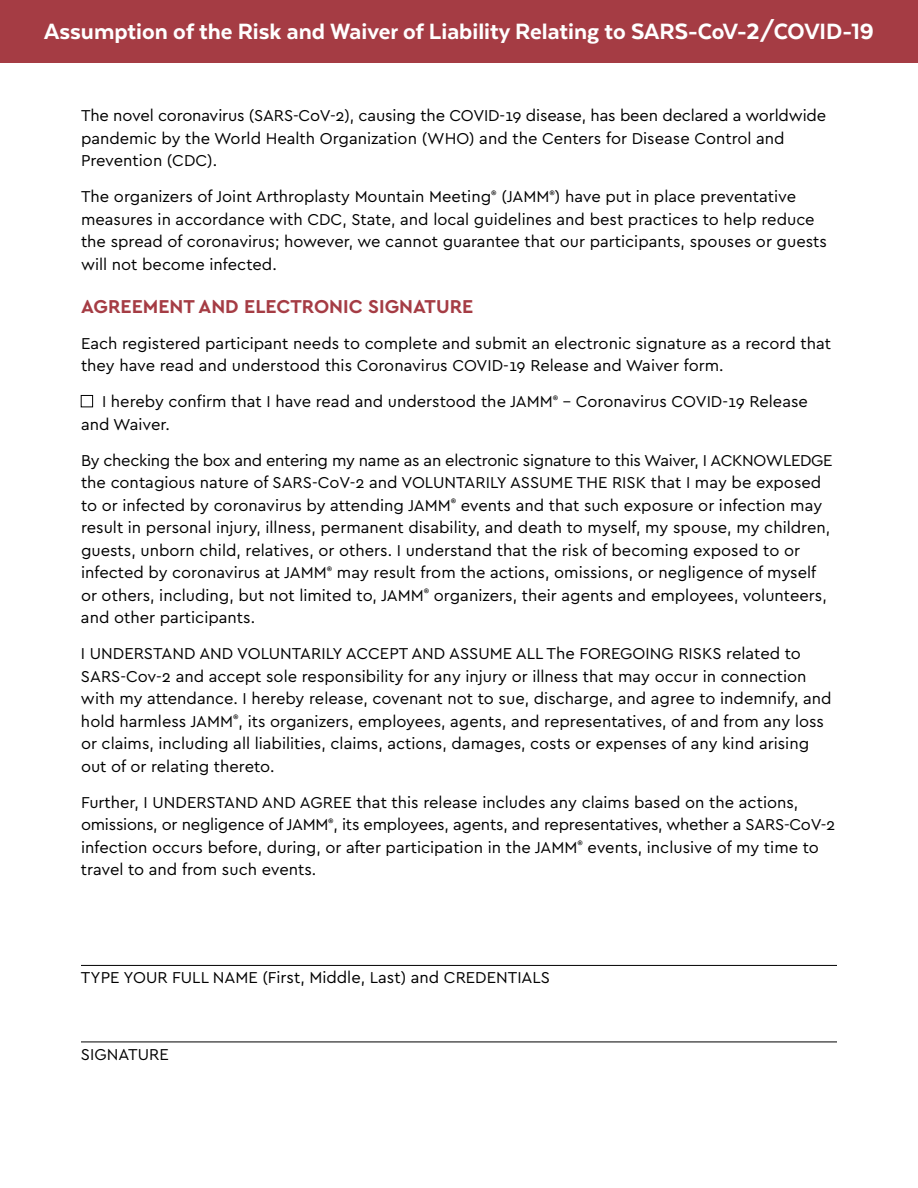
<style>
.page{position:relative;width:918px;height:1188px;background:#fff}
.page>*{position:absolute;margin:0;border:0;box-sizing:border-box;transform-origin:0 0}
.t1{font:800 25.5px "Texta";color:#fff}
.t2{font:700 19.5px "Cera Basic";color:#a53c44}
.t3{font:16.5px/22.5px "Cera Basic";color:#000}
</style>
<div class="page">
<div style="left:0;top:0;width:918px;height:63px;background:#a53c44"></div>
<hr style="left:81px;top:965px;width:756px;height:1px;background:#000">
<hr style="left:81px;top:1042px;width:756px;height:1px;background:#000">
<div style="left:81px;top:395px;width:12px;height:12px;border:1px solid #000"></div>
<h1 class="t1" style="left:44px;top:19px;width:831px">Assumption of the Risk and Waiver of Liability Relating to SARS-CoV-2/COVID-19</h1>
<p class="t3" style="left:81px;top:104px;width:747px">The novel coronavirus (SARS-CoV-2), causing the COVID-19 disease, has been declared a worldwide pandemic by the World Health Organization (WHO) and the Centers for Disease Control and<br>Prevention (CDC).</p>
<p class="t3" style="left:81px;top:185px;width:748px">The organizers of Joint Arthroplasty Mountain Meeting<sup>®</sup> (JAMM<sup>®</sup>) have put in place preventative measures in accordance with CDC, State, and local guidelines and best practices to help reduce the spread of coronavirus; however, we cannot guarantee that our participants, spouses or guests will not become infected.</p>
<p class="t2" style="left:81px;top:295px;width:394px">AGREEMENT AND ELECTRONIC SIGNATURE</p>
<p class="t3" style="left:81px;top:332px;width:752px">Each registered participant needs to complete and submit an electronic signature as a record that they have read and understood this Coronavirus COVID-19 Release and Waiver form.</p>
<p class="t3" style="left:81px;top:390px;width:729px;text-indent:21px">I hereby confirm that I have read and understood the JAMM<sup>®</sup> – Coronavirus COVID-19 Release and Waiver.</p>
<p class="t3" style="left:81px;top:449px;width:753px">By checking the box and entering my name as an electronic signature to this Waiver, I ACKNOWLEDGE the contagious nature of SARS-CoV-2 and VOLUNTARILY ASSUME THE RISK that I may be exposed to or infected by coronavirus by attending JAMM<sup>®</sup> events and that such exposure or infection may result in personal injury, illness, permanent disability, and death to myself, my spouse, my children, guests, unborn child, relatives, or others. I understand that the risk of becoming exposed to or infected by coronavirus at JAMM<sup>®</sup> may result from the actions, omissions, or negligence of myself or others, including, but not limited to, JAMM<sup>®</sup> organizers, their agents and employees, volunteers, and other participants.</p>
<p class="t3" style="left:81px;top:642px;width:752px">I UNDERSTAND AND VOLUNTARILY ACCEPT AND ASSUME ALL The FOREGOING RISKS related to SARS-Cov-2 and accept sole responsibility for any injury or illness that may occur in connection with my attendance. I hereby release, covenant not to sue, discharge, and agree to indemnify, and hold harmless JAMM<sup>®</sup>, its organizers, employees, agents, and representatives, of and from any loss or claims, including all liabilities, claims, actions, damages, costs or expenses of any kind arising out of or relating thereto.</p>
<p class="t3" style="left:81px;top:791px;width:756px">Further, I UNDERSTAND AND AGREE that this release includes any claims based on the actions, omissions, or negligence of JAMM<sup>®</sup>, its employees, agents, and representatives, whether a SARS-CoV-2 infection occurs before, during, or after participation in the JAMM<sup>®</sup> events, inclusive of my time to travel to and from such events.</p>
<p class="t3" style="left:81px;top:966px;width:471px">TYPE YOUR FULL NAME (First, Middle, Last) and CREDENTIALS</p>
<p class="t3" style="left:81px;top:1043px;width:89px">SIGNATURE</p>
</div>
